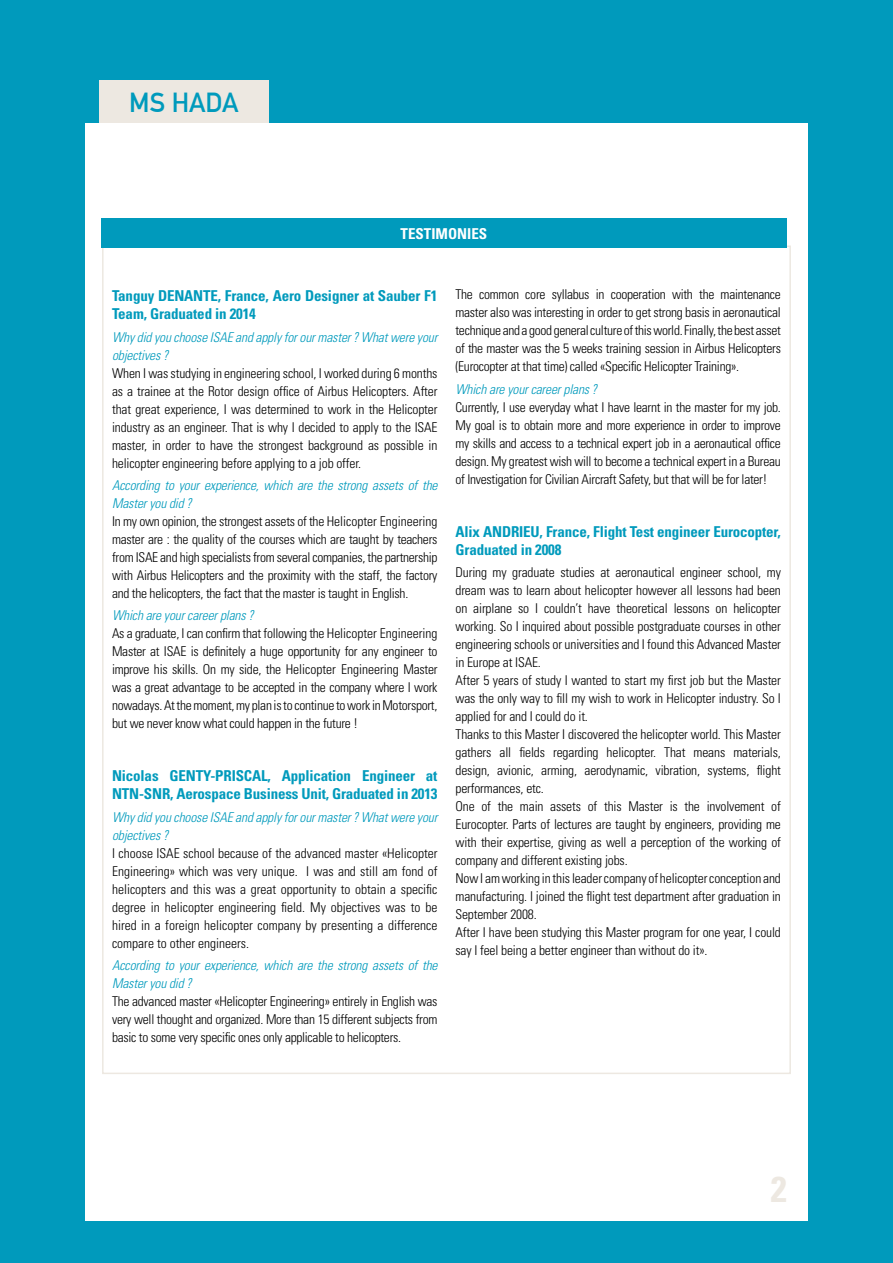
<style>
.page{position:relative;width:893px;height:1263px;background:#009abc}
.page>*{position:absolute;margin:0;border:0;box-sizing:border-box;transform-origin:0 0}
.t1{font:700 condensed 36px "Univers";color:#ede8e1}
.t2{font:700 27px "DIN Alternate";color:#009abc}
.t3{font:700 condensed 15px/18px "Univers";letter-spacing:-.01em;color:#009abc}
.t4{font:700 condensed 15px "Univers";color:#fff}
.t5{font:300 condensed 13.5px/18px "Univers LT Std";letter-spacing:-.01em;color:#000;text-align:justify}
.t6{font:italic 300 condensed 13.5px/18px "Univers LT Std";letter-spacing:-.01em;color:#009abc}
</style>
<div class="page">
<div style="left:99px;top:80px;width:170px;height:44px;background:#ede8e1"></div>
<div style="left:85px;top:123px;width:723px;height:1097px;background:#fff"></div>
<div style="left:101px;top:218px;width:686px;height:30px;background:#009abc"></div>
<h2 class="t2" style="left:129px;top:82px;width:111px">MS HADA</h2>
<p class="t4" style="left:400px;top:224px;width:88px">TESTIMONIES</p>
<p class="t3" style="left:112px;top:287px;width:327px">Tanguy DENANTE, France, Aero Designer at Sauber F1<br>Team, Graduated in 2014</p>
<p class="t6" style="left:112px;top:328px;width:327px">Why did you choose ISAE and apply for our master ? What were your objectives ?</p>
<p class="t5" style="left:112px;top:364px;width:327px">When I was studying in engineering school, I worked during 6 months as a trainee at the Rotor design office of Airbus Helicopters. After that great experience, I was determined to work in the Helicopter industry as an engineer. That is why I decided to apply to the ISAE master, in order to have the strongest background as possible in helicopter engineering before applying to a job offer.</p>
<p class="t6" style="left:112px;top:476px;width:327px">According to your experience, which are the strong assets of the<br>Master you did ?</p>
<p class="t5" style="left:112px;top:512px;width:327px">In my own opinion, the strongest assets of the Helicopter Engineering master are : the quality of the courses which are taught by teachers from ISAE and high specialists from several companies, the partnership with Airbus Helicopters and the proximity with the staff, the factory and the helicopters, the fact that the master is taught in English.</p>
<p class="t6" style="left:112px;top:607px;width:143px">Which are your career plans ?</p>
<p class="t5" style="left:112px;top:624px;width:327px">As a graduate, I can confirm that following the Helicopter Engineering Master at ISAE is definitely a huge opportunity for any engineer to improve his skills. On my side, the Helicopter Engineering Master was a great advantage to be accepted in the company where I work nowadays. At the moment, my plan is to continue to work in Motorsport, but we never know what could happen in the future !</p>
<p class="t3" style="left:112px;top:767px;width:327px">Nicolas GENTY-PRISCAL, Application Engineer at<br>NTN-SNR, Aerospace Business Unit, Graduated in 2013</p>
<p class="t6" style="left:112px;top:808px;width:327px">Why did you choose ISAE and apply for our master ? What were your objectives ?</p>
<p class="t5" style="left:112px;top:844px;width:327px">I choose ISAE school because of the advanced master «Helicopter Engineering» which was very unique. I was and still am fond of helicopters and this was a great opportunity to obtain a specific degree in helicopter engineering field. My objectives was to be hired in a foreign helicopter company by presenting a difference compare to other engineers.</p>
<p class="t6" style="left:112px;top:956px;width:327px">According to your experience, which are the strong assets of the<br>Master you did ?</p>
<p class="t5" style="left:112px;top:992px;width:327px">The advanced master «Helicopter Engineering» entirely in English was very well thought and organized. More than 15 different subjects from basic to some very specific ones only applicable to helicopters.</p>
<p class="t5" style="left:455px;top:286px;width:327px">The common core syllabus in cooperation with the maintenance master also was interesting in order to get strong basis in aeronautical technique and a good general culture of this world. Finally, the best asset of the master was the 5 weeks training session in Airbus Helicopters (Eurocopter at that time) called «Specific Helicopter Training».</p>
<p class="t6" style="left:455px;top:380px;width:143px">Which are your career plans ?</p>
<p class="t5" style="left:455px;top:398px;width:327px">Currently, I use everyday what I have learnt in the master for my job.<br>My goal is to obtain more and more experience in order to improve my skills and access to a technical expert job in a aeronautical office design. My greatest wish will to become a technical expert in a Bureau of Investigation for Civilian Aircraft Safety, but that will be for later!</p>
<p class="t3" style="left:455px;top:522px;width:327px">Alix ANDRIEU, France, Flight Test engineer Eurocopter,<br>Graduated in 2008</p>
<p class="t5" style="left:455px;top:563px;width:327px;text-align:left">During my graduate studies at aeronautical engineer school, my dream was to learn about helicopter however all lessons had been on airplane so I couldn’t have theoretical lessons on helicopter working. So I inquired about possible postgraduate courses in other engineering schools or universities and I found this Advanced Master in Europe at ISAE.<br>After 5 years of study I wanted to start my first job but the Master was the only way to fill my wish to work in Helicopter industry. So I applied for and I could do it.<br>Thanks to this Master I discovered the helicopter world. This Master gathers all fields regarding helicopter. That means materials, design, avionic, arming, aerodynamic, vibration, systems, flight performances, etc.<br>One of the main assets of this Master is the involvement of Eurocopter. Parts of lectures are taught by engineers, providing me with their expertise, giving as well a perception of the working of company and different existing jobs.<br>Now I am working in this leader company of helicopter conception and manufacturing. I joined the flight test department after graduation in September 2008.<br>After I have been studying this Master program for one year, I could say I feel being a better engineer than without do it».</p>
<h1 class="t1" style="left:771px;top:1167px;width:17px">2</h1>
</div>
